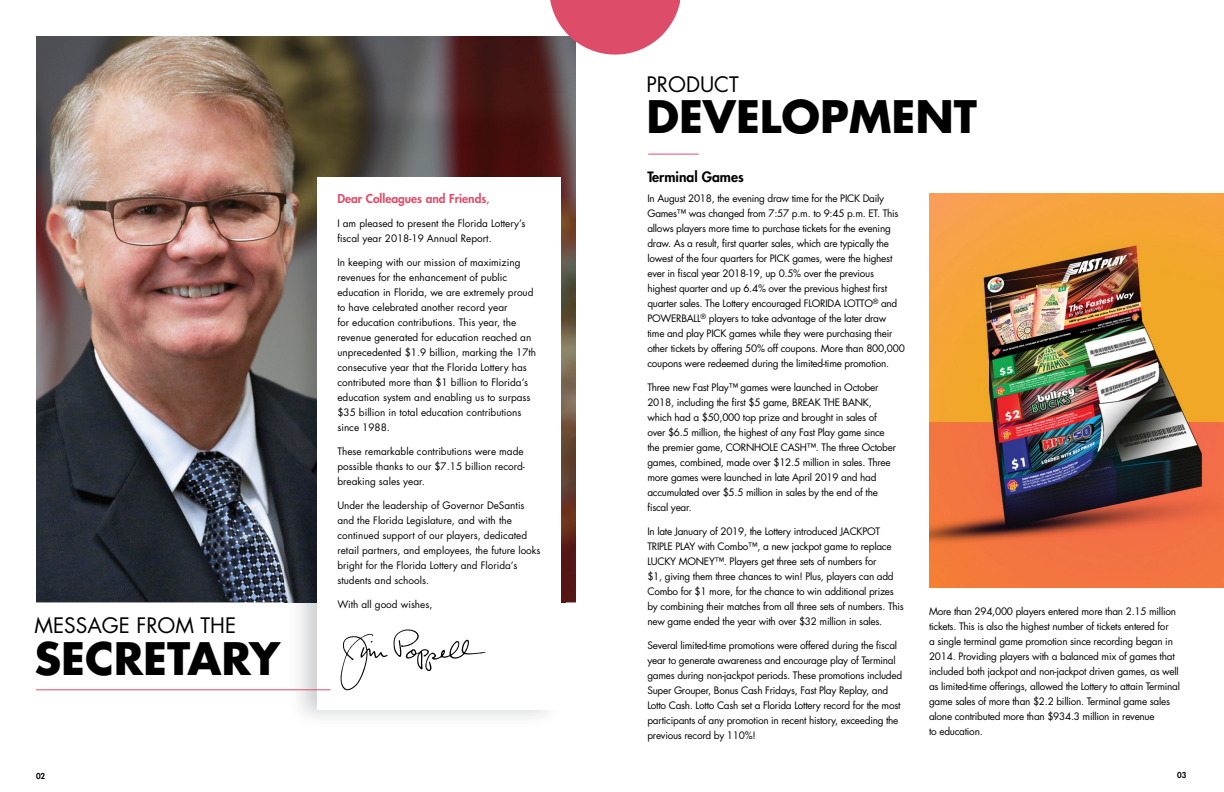
<style>
.page{position:relative;width:1224px;height:792px;background:#fff}
.page>*{position:absolute;margin:0;border:0;box-sizing:border-box;transform-origin:0 0}
.t1{font:700 43.6px "Futura Std";letter-spacing:-.005em;color:#000}
.t2{font:20.8px "Futura Std";color:#000}
.t3{font:800 13.9px "Futura Std";color:#000}
.t4{font:800 12px "Futura Std";color:#dd4d6a}
.t5{font:10px/15px "Futura Std";letter-spacing:-.025em;color:#000}
.t6{font:10px/15px "Futura Std";color:#000}
.t7{font:800 8px "Futura Std";color:#000}
.s1{font-size:10px}
</style>
<div class="page">
<img style="left:36px;top:36px;width:540px;height:566px">
<img style="left:284px;top:94px;width:281px;height:624px">
<div style="left:317px;top:177px;width:244px;height:533px;background:#fff"></div>
<svg style="left:340px;top:629px;width:146px;height:62px"></svg>
<hr style="left:36px;top:689px;width:294px;height:1px;background:#dd4d6a">
<svg style="left:549px;top:0;width:131px;height:55px"></svg>
<hr style="left:648px;top:154px;width:51px;height:1px;background:#dd4d6a">
<img style="left:929px;top:194px;width:295px;height:394px">
<h2 class="t2" style="left:34px;top:612px;width:203px">MESSAGE FROM THE</h2>
<h1 class="t1" style="left:34px;top:629px;width:247px">SECRETARY</h1>
<p class="t7" style="left:36px;top:771px;width:11px">02</p>
<p class="t4" style="left:337px;top:191px;width:153px">Dear Colleagues and Friends<span class="s1">,</span></p>
<p class="t6" style="left:337px;top:216px;width:190px">I am pleased to present the Florida Lottery’s fiscal year 2018-19 Annual Report.</p>
<p class="t6" style="left:337px;top:255px;width:200px">In keeping with our mission of maximizing revenues for the enhancement of public education in Florida, we are extremely proud to have celebrated another record year<br>for education contributions. This year, the revenue generated for education reached an unprecedented $1.9 billion, marking the 17th consecutive year that the Florida Lottery has contributed more than $1 billion to Florida’s education system and enabling us to surpass $35 billion in total education contributions since 1988.</p>
<p class="t6" style="left:337px;top:444px;width:189px">These remarkable contributions were made possible thanks to our $7.15 billion record&shy;breaking sales year.</p>
<p class="t6" style="left:337px;top:498px;width:205px">Under the leadership of Governor DeSantis and the Florida Legislature, and with the continued support of our players, dedicated retail partners, and employees, the future looks bright for the Florida Lottery and Florida’s students and schools.</p>
<p class="t6" style="left:337px;top:597px;width:97px">With all good wishes,</p>
<h2 class="t2" style="left:646px;top:71px;width:94px">PRODUCT</h2>
<h1 class="t1" style="left:646px;top:88px;width:332px">DEVELOPMENT</h1>
<h3 class="t3" style="left:647px;top:168px;width:98px">Terminal Games</h3>
<p class="t5" style="left:647px;top:191px;width:259px">In August 2018, the evening draw time for the PICK Daily Games™ was changed from 7:57 p.m. to 9:45 p.m. ET. This allows players more time to purchase tickets for the evening draw. As a result, first quarter sales, which are typically the lowest of the four quarters for PICK games, were the highest ever in fiscal year 2018-19, up 0.5% over the previous highest quarter and up 6.4% over the previous highest first quarter sales. The Lottery encouraged FLORIDA LOTTO<sup>®</sup> and POWERBALL<sup>®</sup> players to take advantage of the later draw time and play PICK games while they were purchasing their other tickets by offering 50% off coupons. More than 800,000 coupons were redeemed during the limited-time promotion.</p>
<p class="t5" style="left:647px;top:380px;width:250px">Three new Fast Play™ games were launched in October 2018, including the first $5 game, BREAK THE BANK, which had a $50,000 top prize and brought in sales of over $6.5 million, the highest of any Fast Play game since the premier game, CORNHOLE CASH™. The three October games, combined, made over $12.5 million in sales. Three more games were launched in late April 2019 and had accumulated over $5.5 million in sales by the end of the fiscal year.</p>
<p class="t5" style="left:647px;top:524px;width:258px">In late January of 2019, the Lottery introduced JACKPOT TRIPLE PLAY with Combo™, a new jackpot game to replace LUCKY MONEY™. Players get three sets of numbers for<br>$1, giving them three chances to win! Plus, players can add Combo for $1 more, for the chance to win additional prizes by combining their matches from all three sets of numbers. This new game ended the year with over $32 million in sales.</p>
<p class="t5" style="left:647px;top:638px;width:256px">Several limited-time promotions were offered during the fiscal year to generate awareness and encourage play of Terminal games during non-jackpot periods. These promotions included Super Grouper, Bonus Cash Fridays, Fast Play Replay, and Lotto Cash. Lotto Cash set a Florida Lottery record for the most participants of any promotion in recent history, exceeding the previous record by 110%!</p>
<p class="t5" style="left:929px;top:604px;width:252px">More than 294,000 players entered more than 2.15 million tickets. This is also the highest number of tickets entered for<br>a single terminal game promotion since recording began in 2014. Providing players with a balanced mix of games that included both jackpot and non-jackpot driven games, as well as limited-time offerings, allowed the Lottery to attain Terminal game sales of more than $2.2 billion. Terminal game sales alone contributed more than $934.3 million in revenue<br>to education.</p>
<p class="t7" style="left:1177px;top:770px;width:11px">03</p>
</div>
